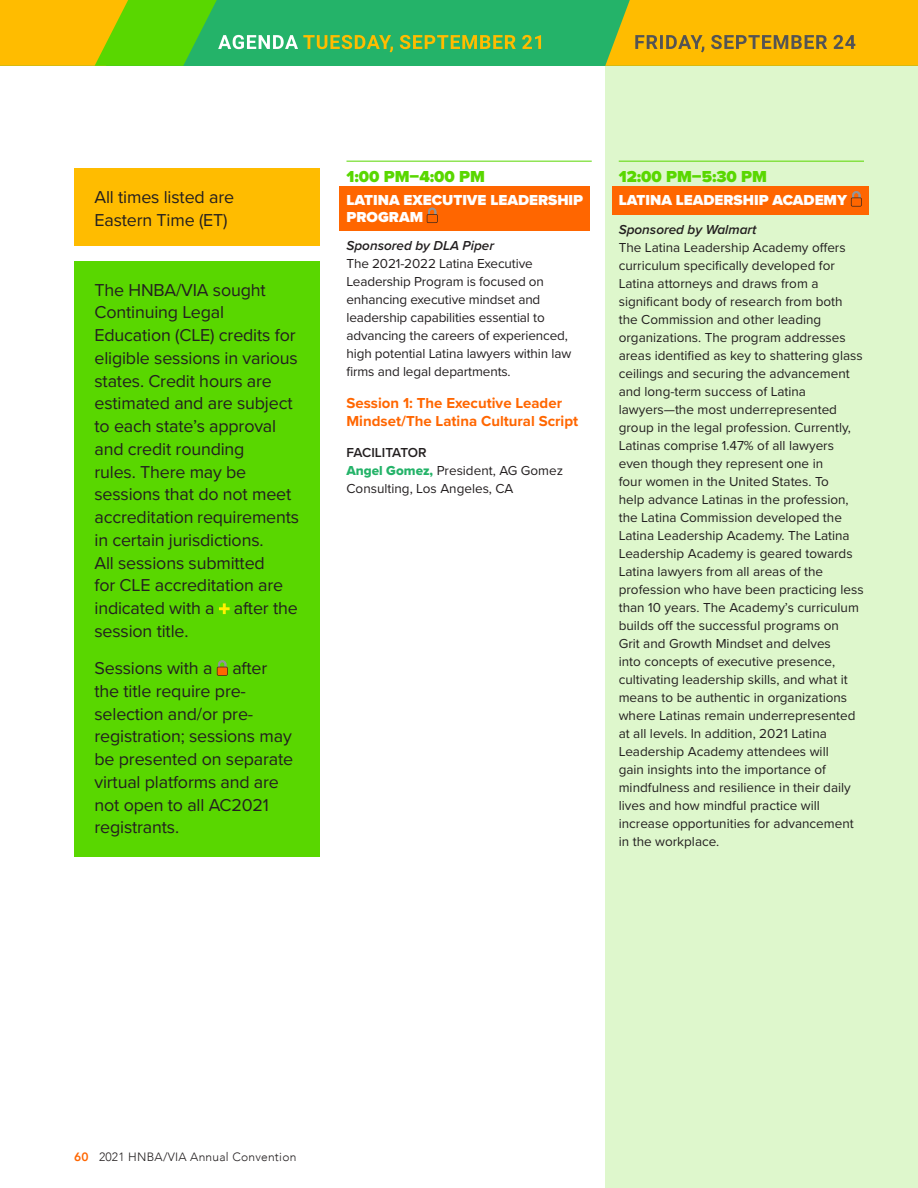
<style>
.page{position:relative;width:918px;height:1188px;background:#fff}
.page>*{position:absolute;margin:0;border:0;box-sizing:border-box;transform-origin:0 0}
.t1{font:17.85px/22.8px "Proxima Nova";letter-spacing:-.01em;color:#231f20}
.t2{font:900 16.5px "Proxima Nova";color:#59d700}
.t3{font:700 15px/18px "Proxima Nova";color:#f60}
.t4{font:900 15px/16.5px "Proxima Nova";color:#fff}
.t5{font:13.5px/18px "Proxima Nova";color:#231f20}
.t6{font:italic 600 13.5px "Proxima Nova";color:#231f20}
.t7{font:300 12px "Avenir";letter-spacing:.02em;color:#231f20}
.s1{font-weight:600}
.s2{font-family:"Proxima Nova Extrabld";color:#24b369}
.s3{font-weight:800;color:#f60}
</style>
<div class="page">
<div style="left:605px;top:0;width:313px;height:1188px;background:#def7cc"></div>
<div style="left:0;top:0;width:918px;height:66px;background:#24b369"></div>
<svg style="left:0;top:0;width:541px;height:66px"></svg>
<div style="left:74px;top:261px;width:246px;height:596px;background:#59d700"></div>
<svg style="left:219px;top:603px;width:11px;height:11px"></svg>
<svg style="left:217px;top:660px;width:11px;height:16px"></svg>
<hr style="left:346px;top:161px;width:246px;height:1px;background:#59d700">
<div style="left:340px;top:186px;width:250px;height:45px;background:#f60"></div>
<svg style="left:427px;top:208px;width:11px;height:15px"></svg>
<hr style="left:619px;top:161px;width:245px;height:1px;background:#59d700">
<div style="left:612px;top:186px;width:257px;height:29px;background:#f60"></div>
<svg style="left:851px;top:191px;width:11px;height:16px"></svg>
<svg style="left:605px;top:0;width:313px;height:66px;background:#eab40a"></svg>
<div style="left:74px;top:169px;width:246px;height:77px;background:#ffbc00"></div>
<h1 class="t1" style="left:94px;top:185px;width:141px">All times listed are<br>Eastern Time (ET)</h1>
<p class="t1" style="left:94px;top:278px;width:206px">The HNBA/VIA sought<br>Continuing Legal<br>Education (CLE) credits for eligible sessions in various states. Credit hours are estimated and are subject to each state’s approval and credit rounding<br>rules. There may be sessions that do not meet accreditation requirements in certain jurisdictions.<br>All sessions submitted<br>for CLE accreditation are indicated with a after the session title.</p>
<h1 class="t1" style="left:94px;top:656px;width:200px">Sessions with a after the title require pre&shy;selection and/or pre&shy;registration; sessions may be presented on separate virtual platforms and are not open to all AC2021 registrants.</h1>
<p class="t2" style="left:346px;top:164px;width:140px">1:00 PM–4:00 PM</p>
<p class="t4" style="left:346px;top:192px;width:238px">LATINA EXECUTIVE LEADERSHIP<br>PROGRAM</p>
<p class="t6" style="left:346px;top:236px;width:149px">Sponsored by DLA Piper</p>
<p class="t5" style="left:346px;top:254px;width:226px">The 2021-2022 Latina Executive Leadership Program is focused on enhancing executive mindset and leadership capabilities essential to advancing the careers of experienced, high potential Latina lawyers within law firms and legal departments.</p>
<p class="t3" style="left:346px;top:394px;width:233px">Session 1: The Executive Leader<br>Mindset/The Latina Cultural Script</p>
<p class="t5" style="left:346px;top:443px;width:218px"><span class="s1">FACILITATOR<br></span><span class="s2">Angel Gomez,</span> President, AG Gomez<br>Consulting, Los Angeles, CA</p>
<p class="t2" style="left:619px;top:164px;width:150px">12:00 PM–5:30 PM</p>
<p class="t4" style="left:619px;top:192px;width:230px">LATINA LEADERSHIP ACADEMY</p>
<p class="t6" style="left:619px;top:219px;width:139px">Sponsored by Walmart</p>
<p class="t5" style="left:619px;top:238px;width:246px">The Latina Leadership Academy offers curriculum specifically developed for Latina attorneys and draws from a significant body of research from both the Commission and other leading organizations. The program addresses areas identified as key to shattering glass ceilings and securing the advancement and long-term success of Latina lawyers—the most underrepresented group in the legal profession. Currently, Latinas comprise 1.47% of all lawyers even though they represent one in<br>four women in the United States. To<br>help advance Latinas in the profession, the Latina Commission developed the Latina Leadership Academy. The Latina Leadership Academy is geared towards Latina lawyers from all areas of the profession who have been practicing less than 10 years. The Academy’s curriculum builds off the successful programs on<br>Grit and Growth Mindset and delves<br>into concepts of executive presence, cultivating leadership skills, and what it means to be authentic in organizations where Latinas remain underrepresented at all levels. In addition, 2021 Latina Leadership Academy attendees will<br>gain insights into the importance of mindfulness and resilience in their daily lives and how mindful practice will increase opportunities for advancement in the workplace.</p>
<p class="t7" style="left:74px;top:1149px;width:224px"><span class="s3">60</span> 2021 HNBA/VIA Annual Convention</p>
</div>
